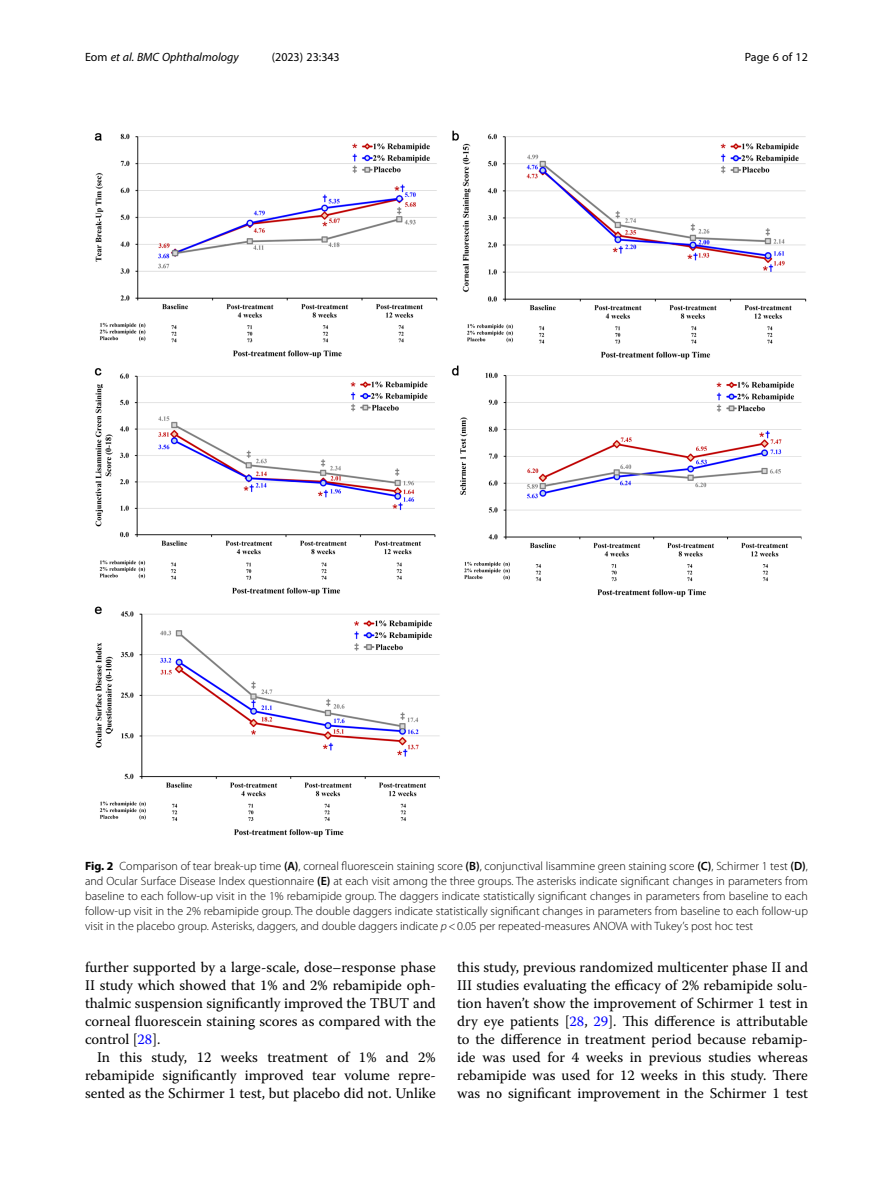
<style>
.page{position:relative;width:893px;height:1191px;background:#fff}
.page>*{position:absolute;margin:0;border:0;box-sizing:border-box;transform-origin:0 0}
.Body_Text_Indent{font:14.7px/18px "Warnock Pro";color:#000;text-align:justify}
.Body_Text{font:14.7px/18px "Warnock Pro";color:#000;text-align:justify}
.Figure_Caption{font:300 12px/15px "Myriad Pro";color:#000;text-align:justify}
.t1{font:italic 12px "Myriad Pro";color:#000}
.t2{font:12px "Myriad Pro";color:#000}
.s1{font-style:normal}
.s2{font-weight:700}
.s3{font-weight:600}
.s4{font-style:italic}
.s5{color:#00f}
</style>
<div class="page">
<img style="left:94px;top:130px;width:713px;height:707px">
<p class="t1" style="left:85px;top:50px;width:155px"><span class="s1">Eom</span> et al. BMC Ophthalmology</p>
<p class="t2" style="left:272px;top:50px;width:70px">(2023) 23:343</p>
<p class="t2" style="left:745px;top:50px;width:65px">Page 6 of 12</p>
<p class="Figure_Caption" style="left:85px;top:858px;width:724px"><span class="s2">Fig. 2</span> Comparison of tear break-up time <span class="s3">(A)</span>, corneal fluorescein staining score <span class="s3">(B)</span>, conjunctival lisammine green staining score <span class="s3">(C)</span>, Schirmer 1 test <span class="s3">(D)</span>, and Ocular Surface Disease Index questionnaire <span class="s3">(E)</span> at each visit among the three groups. The asterisks indicate significant changes in parameters from baseline to each follow-up visit in the 1% rebamipide group. The daggers indicate statistically significant changes in parameters from baseline to each follow-up visit in the 2% rebamipide group. The double daggers indicate statistically significant changes in parameters from baseline to each follow-up visit in the placebo group. Asterisks, daggers, and double daggers indicate <span class="s4">p</span>&lt;0.05 per repeated-measures ANOVA with Tukey’s post hoc test</p>
<p class="Body_Text" style="left:85px;top:958px;width:352px">further supported by a large-scale, dose–response phase II study which showed that 1% and 2% rebamipide oph&shy;thalmic suspension significantly improved the TBUT and corneal fluorescein staining scores as compared with the control [<span class="s5">28</span>].</p>
<p class="Body_Text_Indent" style="left:85px;top:1048px;width:352px;text-indent:12px">In this study, 12 weeks treatment of 1% and 2% rebamipide significantly improved tear volume repre&shy;sented as the Schirmer 1 test, but placebo did not. Unlike</p>
<p class="Body_Text_Indent" style="left:457px;top:958px;width:352px">this study, previous randomized multicenter phase II and III studies evaluating the efficacy of 2% rebamipide solu&shy;tion haven’t show the improvement of Schirmer 1 test in dry eye patients [<span class="s5">28</span>, <span class="s5">29</span>]. This difference is attributable to the difference in treatment period because rebamip&shy;ide was used for 4 weeks in previous studies whereas rebamipide was used for 12 weeks in this study. There was no significant improvement in the Schirmer 1 test</p>
</div>
